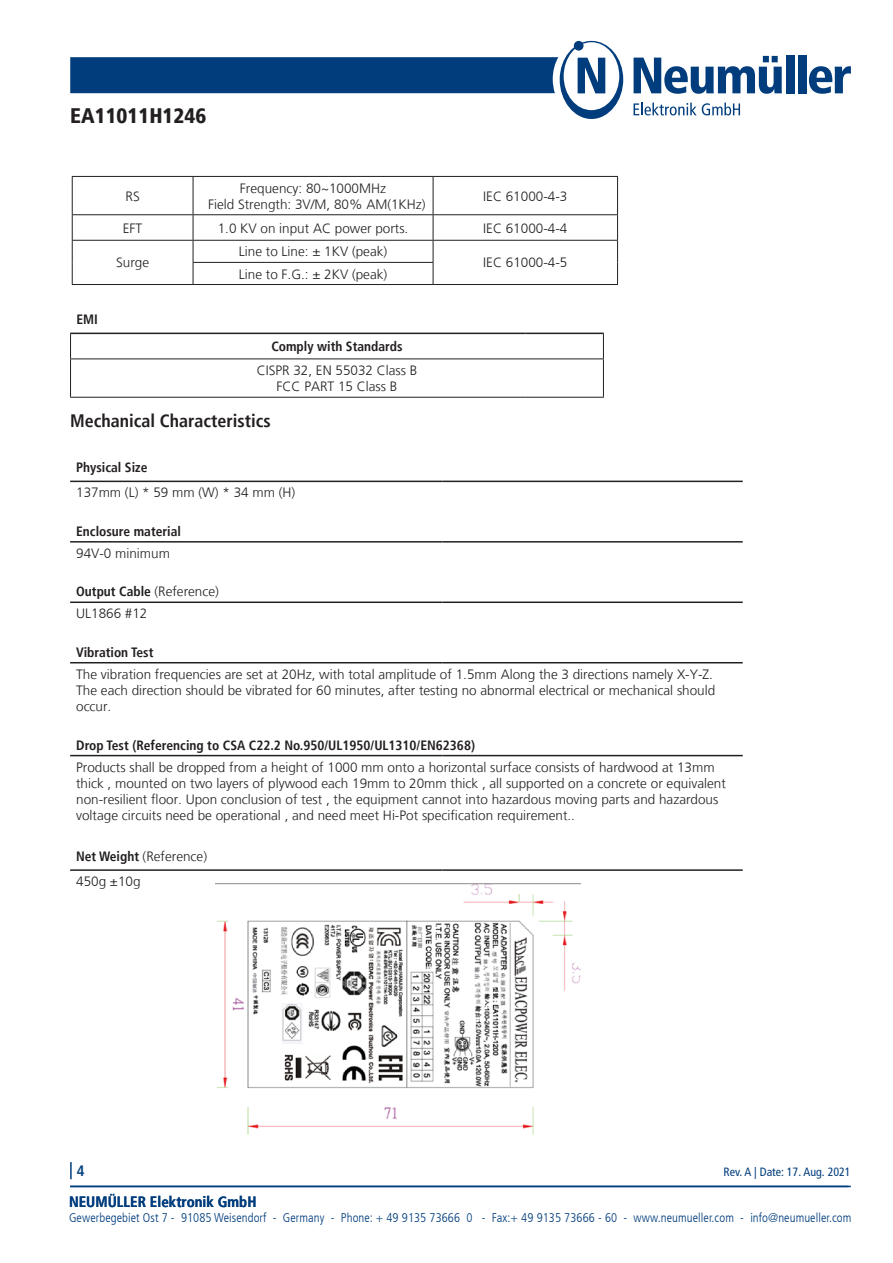
<style>
.page{position:relative;width:893px;height:1263px;background:#fff}
.page>*{position:absolute;margin:0;border:0;box-sizing:border-box;transform-origin:0 0}
.t1{font:900 condensed 21px "Frutiger LT";color:#231f20}
.t2{font:700 condensed 18px "Frutiger LT";color:#231f20}
.t3{font:700 condensed 15px "Frutiger LT";color:#013d7d}
.t4{font:300 13.5px/16.2px "Frutiger LT";color:#231f20}
.t5{font:700 condensed 13.5px "Frutiger LT";color:#231f20}
.t6{font:300 condensed 12.6px "Frutiger LT";letter-spacing:.005em;color:#013d7d}
.t7{font:condensed 12px "Frutiger LT";color:#013d7d}
.s1{font-weight:700;font-stretch:condensed}
</style>
<div class="page">
<hr style="left:70px;top:1186px;width:781px;height:1px;background:#013d7d">
<svg style="left:634px;top:103px;width:106px;height:12px"></svg>
<svg style="left:634px;top:56px;width:148px;height:38px"></svg>
<div style="left:786px;top:55px;width:8px;height:38px;background:#013d7d"></div>
<div style="left:798px;top:55px;width:8px;height:38px;background:#013d7d"></div>
<svg style="left:809px;top:66px;width:42px;height:28px"></svg>
<svg style="left:70px;top:41px;width:553px;height:78px"></svg>
<div style="left:574px;top:41px;width:9px;height:10px;background:#013d7d;border-radius:50%"></div>
<svg style="left:70px;top:1162px;width:2px;height:17px"></svg>
<hr style="left:70px;top:481px;width:373px;height:1px;background:#231f20">
<hr style="left:443px;top:481px;width:300px;height:1px;background:#231f20">
<hr style="left:70px;top:541px;width:373px;height:2px;background:#231f20">
<hr style="left:443px;top:541px;width:300px;height:2px;background:#231f20">
<hr style="left:70px;top:601px;width:373px;height:2px;background:#231f20">
<hr style="left:443px;top:601px;width:300px;height:2px;background:#231f20">
<hr style="left:70px;top:755px;width:373px;height:1px;background:#231f20">
<hr style="left:443px;top:755px;width:300px;height:1px;background:#231f20">
<hr style="left:70px;top:869px;width:373px;height:2px;background:#231f20">
<hr style="left:443px;top:869px;width:300px;height:2px;background:#231f20">
<hr style="left:70px;top:662px;width:373px;height:1px;background:#231f20">
<hr style="left:443px;top:662px;width:300px;height:1px;background:#231f20">
<hr style="left:70px;top:333px;width:456px;height:1px;background:#231f20">
<hr style="left:526px;top:333px;width:78px;height:1px;background:#231f20">
<svg style="left:70px;top:334px;width:1px;height:24px"></svg>
<svg style="left:603px;top:334px;width:1px;height:24px"></svg>
<hr style="left:70px;top:358px;width:456px;height:1px;background:#231f20">
<hr style="left:70px;top:359px;width:1px;height:38px;background:#231f20">
<hr style="left:526px;top:358px;width:78px;height:1px;background:#231f20">
<hr style="left:603px;top:359px;width:1px;height:38px;background:#231f20">
<hr style="left:70px;top:397px;width:456px;height:1px;background:#231f20">
<hr style="left:526px;top:397px;width:78px;height:1px;background:#231f20">
<hr style="left:72px;top:176px;width:121px;height:1px;background:#231f20">
<hr style="left:72px;top:177px;width:1px;height:37px;background:#231f20">
<hr style="left:193px;top:176px;width:240px;height:1px;background:#231f20">
<hr style="left:193px;top:177px;width:1px;height:37px;background:#231f20">
<hr style="left:433px;top:176px;width:185px;height:1px;background:#231f20">
<hr style="left:433px;top:177px;width:1px;height:37px;background:#231f20">
<hr style="left:617px;top:177px;width:1px;height:37px;background:#231f20">
<hr style="left:72px;top:214px;width:121px;height:1px;background:#231f20">
<hr style="left:193px;top:214px;width:240px;height:1px;background:#231f20">
<hr style="left:433px;top:214px;width:185px;height:1px;background:#231f20">
<hr style="left:72px;top:240px;width:121px;height:1px;background:#231f20">
<hr style="left:193px;top:240px;width:240px;height:1px;background:#231f20">
<hr style="left:433px;top:240px;width:185px;height:1px;background:#231f20">
<svg style="left:72px;top:215px;width:1px;height:69px"></svg>
<hr style="left:193px;top:262px;width:240px;height:1px;background:#231f20">
<svg style="left:193px;top:215px;width:1px;height:69px"></svg>
<svg style="left:433px;top:215px;width:1px;height:69px"></svg>
<svg style="left:617px;top:215px;width:1px;height:69px"></svg>
<hr style="left:72px;top:284px;width:121px;height:1px;background:#231f20">
<hr style="left:193px;top:284px;width:240px;height:1px;background:#231f20">
<hr style="left:433px;top:284px;width:185px;height:1px;background:#231f20">
<img style="left:215px;top:883px;width:365px;height:252px">
<h1 class="t1" style="left:70px;top:103px;width:138px">EA11011H1246</h1>
<p class="t5" style="left:77px;top:312px;width:23px">EMI</p>
<p class="t4" style="left:126px;top:188px;width:16px">RS</p>
<p class="t4" style="left:208px;top:180px;width:219px;text-align:center">Frequency: 80~1000MHz<br>Field Strength: 3V/M, 80% AM(1KHz)</p>
<p class="t4" style="left:483px;top:188px;width:86px">IEC 61000-4-3</p>
<p class="t4" style="left:123px;top:220px;width:21px">EFT</p>
<p class="t4" style="left:218px;top:220px;width:192px">1.0 KV on input AC power ports.</p>
<p class="t4" style="left:483px;top:220px;width:86px">IEC 61000-4-4</p>
<p class="t4" style="left:116px;top:255px;width:35px">Surge</p>
<p class="t4" style="left:239px;top:244px;width:150px">Line to Line: ± 1KV (peak)</p>
<p class="t4" style="left:483px;top:255px;width:86px">IEC 61000-4-5</p>
<p class="t4" style="left:239px;top:266px;width:150px">Line to F.G.: ± 2KV (peak)</p>
<p class="t5" style="left:271px;top:338px;width:133px">Comply with Standards</p>
<p class="t4" style="left:257px;top:362px;width:162px;text-align:center">CISPR 32, EN 55032 Class B<br>FCC PART 15 Class B</p>
<h2 class="t2" style="left:70px;top:410px;width:202px">Mechanical Characteristics</h2>
<p class="t5" style="left:76px;top:460px;width:73px">Physical Size</p>
<p class="t4" style="left:76px;top:485px;width:221px">137mm (L) * 59 mm (W) * 34 mm (H)</p>
<p class="t5" style="left:76px;top:523px;width:106px">Enclosure material</p>
<p class="t4" style="left:76px;top:545px;width:95px">94V-0 minimum</p>
<p class="t4" style="left:76px;top:581px;width:144px;line-height:22.2px"><span class="s1">Output Cable</span> (Reference)<br>UL1866 #12</p>
<p class="t5" style="left:76px;top:644px;width:79px">Vibration Test</p>
<p class="t4" style="left:76px;top:666px;width:641px">The vibration frequencies are set at 20Hz, with total amplitude of 1.5mm Along the 3 directions namely X-Y-Z.<br>The each direction should be vibrated for 60 minutes, after testing no abnormal electrical or mechanical should occur.</p>
<p class="t5" style="left:76px;top:737px;width:400px">Drop Test (Referencing to CSA C22.2 No.950/UL1950/UL1310/EN62368)</p>
<p class="t4" style="left:76px;top:759px;width:651px">Products shall be dropped from a height of 1000 mm onto a horizontal surface consists of hardwood at 13mm thick , mounted on two layers of plywood each 19mm to 20mm thick , all supported on a concrete or equivalent non-resilient floor. Upon conclusion of test , the equipment cannot into hazardous moving parts and hazardous voltage circuits need be operational , and need meet Hi-Pot specification requirement..</p>
<p class="t4" style="left:76px;top:844px;width:132px;line-height:24.9px"><span class="s1">Net Weight</span> (Reference)<br>450g ±10g</p>
<p class="t3" style="left:77px;top:1162px;width:9px">4</p>
<p class="t7" style="left:724px;top:1165px;width:129px">Rev. A | Date: 17. Aug. 2021</p>
<p class="t3" style="left:69px;top:1192px;width:189px">NEUMÜLLER Elektronik GmbH</p>
<p class="t6" style="left:69px;top:1211px;width:784px">Gewerbegebiet Ost 7 - 91085 Weisendorf - Germany - Phone: + 49 9135 73666 0 - Fax:+ 49 9135 73666 - 60 - www.neumueller.com - info@neumueller.com</p>
</div>
